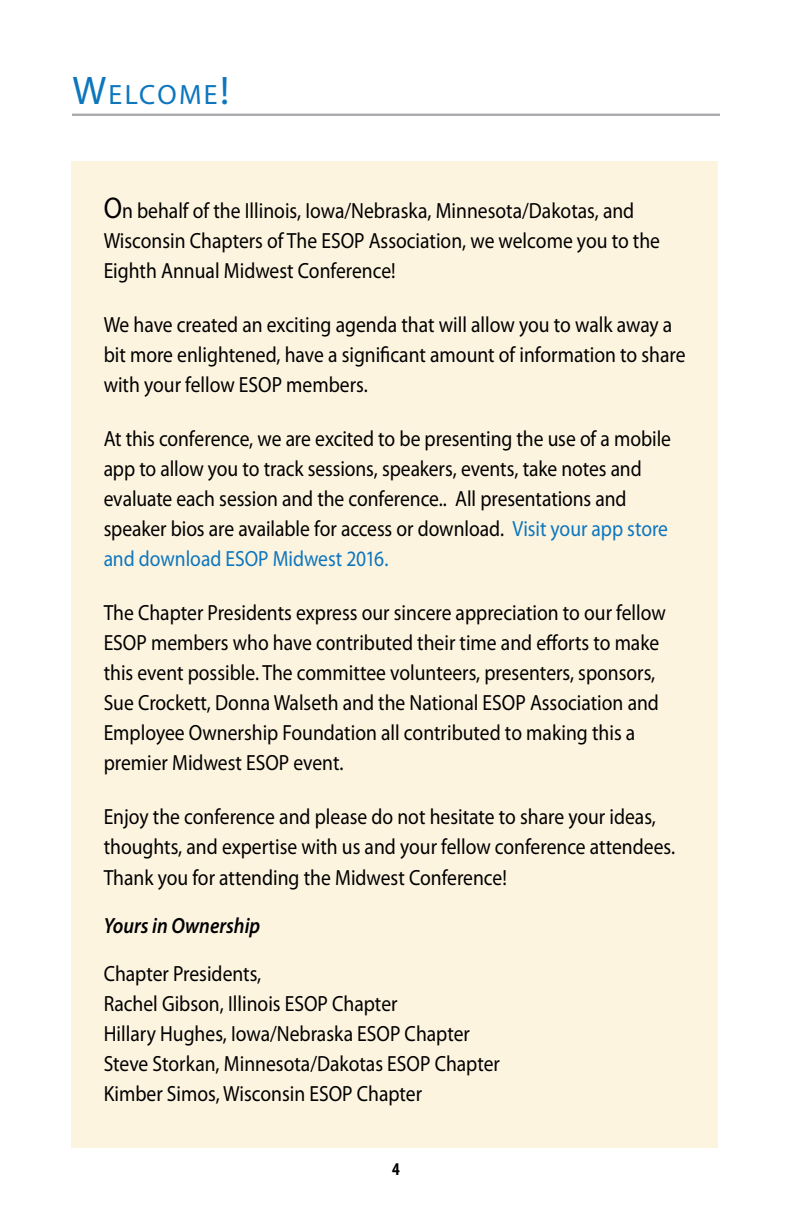
<style>
.page{position:relative;width:792px;height:1224px;background:#fff}
.page>*{position:absolute;margin:0;border:0;box-sizing:border-box;transform-origin:0 0}
.t1{font:28px "Myriad Pro";letter-spacing:.085em;color:#0d76bd}
.t2{font:22px/30px "Myriad Pro";color:#000;scale:.89 1}
.t3{font:italic 600 22px "Myriad Pro";color:#000;scale:.89 1}
.t4{font:700 condensed 18px "Myriad Pro";color:#000}
.s1{font-size:40px}
.s2{font-size:30px}
.s3{color:#0d76bd}
</style>
<div class="page">
<hr style="left:72px;top:114px;width:648px;height:2px;background:#a7a9ac">
<div style="left:71px;top:162px;width:647px;height:986px;background:#fdf4e0"></div>
<p class="t1" style="left:72px;top:77px;width:158px"><span class="s1">W</span>ELCOME<span class="s1">!</span></p>
<p class="t2" style="left:104px;top:196px;width:627px"><span class="s2">O</span>n behalf of the Illinois, Iowa/Nebraska, Minnesota/Dakotas, and<br>Wisconsin Chapters of The ESOP Association, we welcome you to the<br>Eighth Annual Midwest Conference!</p>
<p class="t2" style="left:104px;top:310px;width:655px">We have created an exciting agenda that will allow you to walk away a bit more enlightened, have a significant amount of information to share with your fellow ESOP members.</p>
<p class="t2" style="left:104px;top:424px;width:639px">At this conference, we are excited to be presenting the use of a mobile app to allow you to track sessions, speakers, events, take notes and evaluate each session and the conference.. All presentations and speaker bios are available for access or download. <span class="s3">Visit your app store and download ESOP Midwest 2016.</span></p>
<p class="t2" style="left:104px;top:598px;width:633px">The Chapter Presidents express our sincere appreciation to our fellow ESOP members who have contributed their time and efforts to make this event possible. The committee volunteers, presenters, sponsors, Sue Crockett, Donna Walseth and the National ESOP Association and Employee Ownership Foundation all contributed to making this a premier Midwest ESOP event.</p>
<p class="t2" style="left:104px;top:802px;width:644px">Enjoy the conference and please do not hesitate to share your ideas, thoughts, and expertise with us and your fellow conference attendees.<br>Thank you for attending the Midwest Conference!</p>
<p class="t3" style="left:104px;top:911px;width:177px">Yours in Ownership</p>
<p class="t2" style="left:104px;top:958px;width:447px">Chapter Presidents,<br>Rachel Gibson, Illinois ESOP Chapter<br>Hillary Hughes, Iowa/Nebraska ESOP Chapter Steve Storkan, Minnesota/Dakotas ESOP Chapter Kimber Simos, Wisconsin ESOP Chapter</p>
<p class="t4" style="left:392px;top:1158px;width:9px">4</p>
</div>
